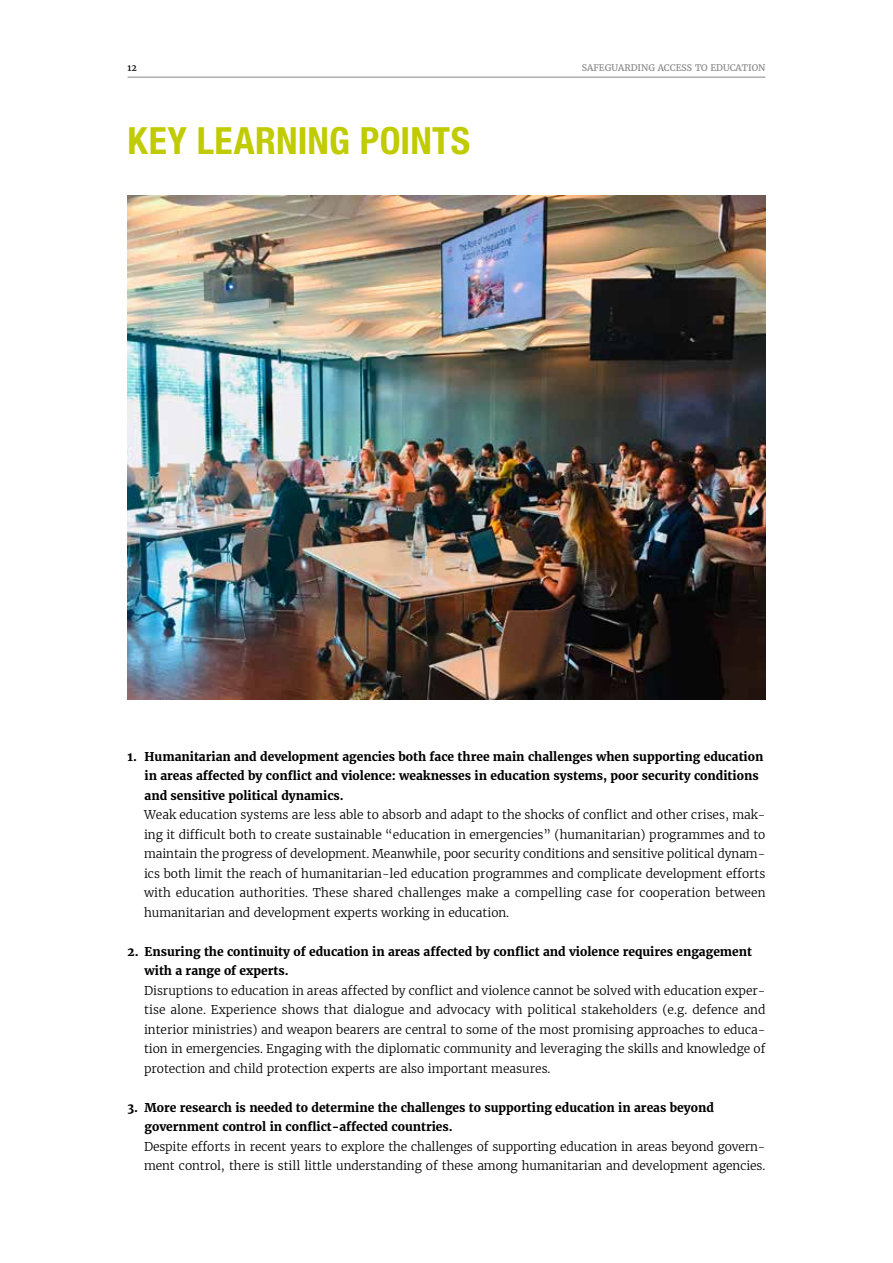
<style>
.page{position:relative;width:893px;height:1263px;background:#fff}
.page>*{position:absolute;margin:0;border:0;box-sizing:border-box;transform-origin:0 0}
.t1{font:700 condensed 37.5px "Helvetica Neue LT Std";letter-spacing:.01em;color:#c0cb00}
.t2{font:300 12px/19.5px "Merriweather";letter-spacing:-.005em;color:#000;text-align:justify}
.t3{font:700 12px/19.5px "Merriweather";color:#000}
.t4{font:9px "Merriweather";color:#868786}
.t5{font:9px "Merriweather";color:#000}
</style>
<div class="page">
<hr style="left:128px;top:77px;width:637px;height:1px;background:#868786">
<img style="left:128px;top:196px;width:637px;height:503px">
<p class="t5" style="left:128px;top:61px;width:11px">12</p>
<p class="t4" style="left:582px;top:61px;width:185px">SAFEGUARDING ACCESS TO EDUCATION</p>
<h1 class="t1" style="left:128px;top:118px;width:344px">KEY LEARNING POINTS</h1>
<p class="t3" style="left:145px;top:746px;width:620px;text-indent:-17px">1. Humanitarian and development agencies both face three main challenges when supporting education in areas affected by conflict and violence: weaknesses in education systems, poor security conditions and sensitive political dynamics.</p>
<p class="t2" style="left:144px;top:805px;width:623px">Weak education systems are less able to absorb and adapt to the shocks of conflict and other crises, mak&shy;ing it difficult both to create sustainable “education in emergencies” (humanitarian) programmes and to maintain the progress of development. Meanwhile, poor security conditions and sensitive political dynam&shy;ics both limit the reach of humanitarian-led education programmes and complicate development efforts with education authorities. These shared challenges make a compelling case for cooperation between humanitarian and development experts working in education.</p>
<p class="t3" style="left:145px;top:941px;width:609px;text-indent:-17px">2. Ensuring the continuity of education in areas affected by conflict and violence requires engagement with a range of experts.</p>
<p class="t2" style="left:144px;top:980px;width:623px">Disruptions to education in areas affected by conflict and violence cannot be solved with education exper&shy;tise alone. Experience shows that dialogue and advocacy with political stakeholders (e.g. defence and interior ministries) and weapon bearers are central to some of the most promising approaches to educa&shy;tion in emergencies. Engaging with the diplomatic community and leveraging the skills and knowledge of protection and child protection experts are also important measures.</p>
<p class="t3" style="left:145px;top:1097px;width:571px;text-indent:-17px">3. More research is needed to determine the challenges to supporting education in areas beyond government control in conflict-affected countries.</p>
<p class="t2" style="left:144px;top:1136px;width:623px">Despite efforts in recent years to explore the challenges of supporting education in areas beyond govern&shy;ment control, there is still little understanding of these among humanitarian and development agencies.</p>
</div>
